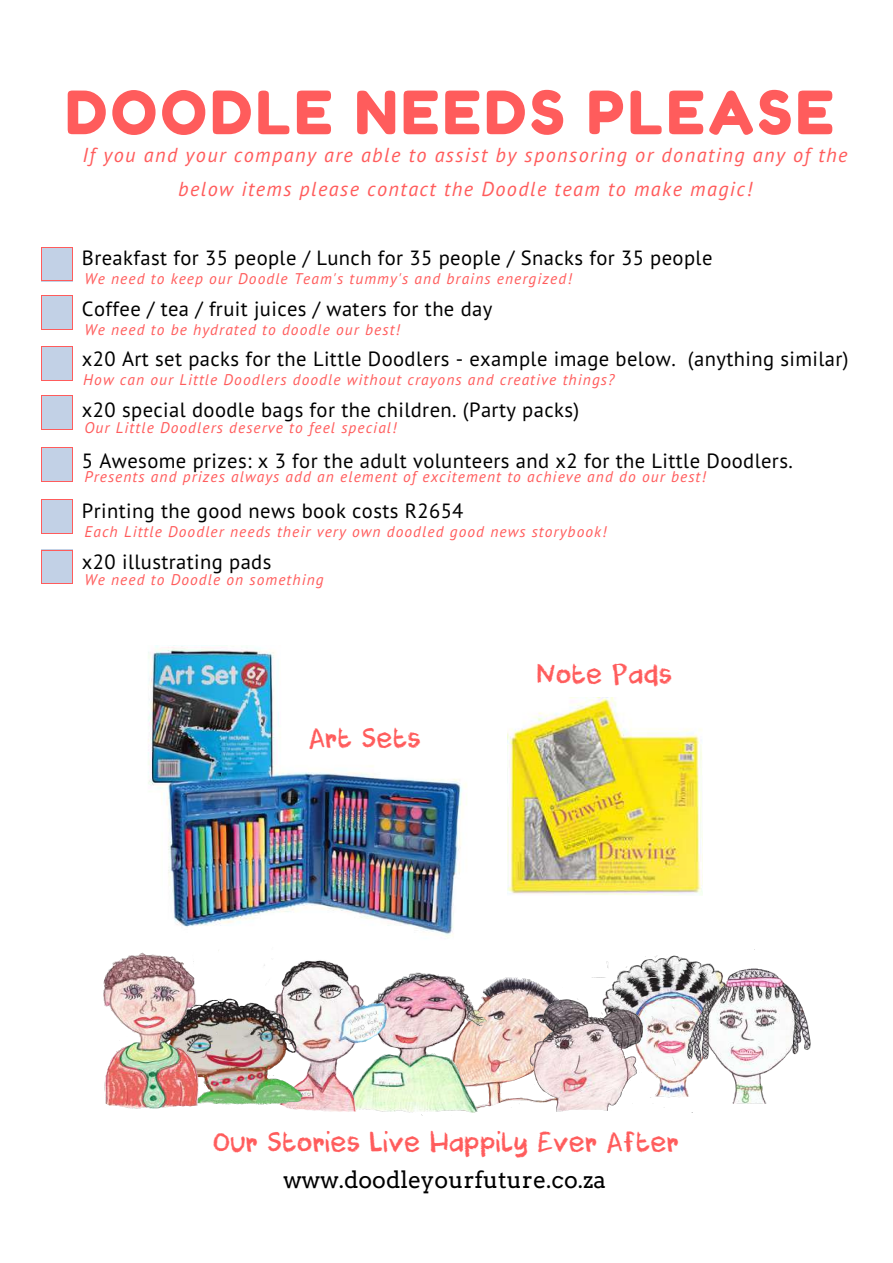
<style>
.page{position:relative;width:893px;height:1263px;background:#fff}
.page>*{position:absolute;margin:0;border:0;box-sizing:border-box;transform-origin:0 0}
.t1{font:59.55px "Fredoka One";letter-spacing:.06em;color:#ff5c5c}
.t2{font:26.55px "DK Cool Crayon";color:#ff5c5c}
.t3{font:23.25px "Arvo";color:#000}
.t4{font:20.55px "PT Sans";letter-spacing:.02em;color:#000}
.t5{font:italic 20.25px/33.8px "PT Sans";letter-spacing:.07em;color:#ff5c5c;text-align:center}
.t6{font:italic 15.45px "PT Sans";letter-spacing:.07em;color:#ff5c5c}
</style>
<div class="page">
<div style="left:41px;top:247px;width:32px;height:34px;background:#c2d1e6"></div>
<hr style="left:41px;top:248px;width:1px;height:33px;background:#ff5c5c">
<hr style="left:72px;top:248px;width:1px;height:33px;background:#ff5c5c">
<hr style="left:42px;top:280px;width:30px;height:1px;background:#ff5c5c">
<hr style="left:42px;top:247px;width:30px;height:1px;background:#ff5c5c">
<div style="left:41px;top:295px;width:32px;height:35px;background:#c2d1e6"></div>
<hr style="left:41px;top:296px;width:1px;height:33px;background:#ff5c5c">
<hr style="left:72px;top:296px;width:1px;height:33px;background:#ff5c5c">
<hr style="left:42px;top:329px;width:30px;height:1px;background:#ff5c5c">
<hr style="left:42px;top:295px;width:30px;height:1px;background:#ff5c5c">
<div style="left:41px;top:346px;width:32px;height:34px;background:#c2d1e6"></div>
<hr style="left:41px;top:347px;width:1px;height:33px;background:#ff5c5c">
<hr style="left:72px;top:347px;width:1px;height:33px;background:#ff5c5c">
<hr style="left:42px;top:380px;width:30px;height:1px;background:#ff5c5c">
<hr style="left:42px;top:346px;width:30px;height:1px;background:#ff5c5c">
<div style="left:41px;top:396px;width:32px;height:34px;background:#c2d1e6"></div>
<hr style="left:41px;top:396px;width:1px;height:33px;background:#ff5c5c">
<hr style="left:72px;top:396px;width:1px;height:33px;background:#ff5c5c">
<hr style="left:42px;top:429px;width:30px;height:1px;background:#ff5c5c">
<hr style="left:42px;top:395px;width:30px;height:1px;background:#ff5c5c">
<div style="left:41px;top:447px;width:32px;height:35px;background:#c2d1e6"></div>
<hr style="left:41px;top:448px;width:1px;height:33px;background:#ff5c5c">
<hr style="left:72px;top:448px;width:1px;height:33px;background:#ff5c5c">
<hr style="left:42px;top:481px;width:30px;height:1px;background:#ff5c5c">
<hr style="left:42px;top:447px;width:30px;height:1px;background:#ff5c5c">
<div style="left:41px;top:499px;width:32px;height:34px;background:#c2d1e6"></div>
<hr style="left:41px;top:500px;width:1px;height:33px;background:#ff5c5c">
<hr style="left:72px;top:500px;width:1px;height:33px;background:#ff5c5c">
<hr style="left:42px;top:533px;width:30px;height:1px;background:#ff5c5c">
<hr style="left:42px;top:499px;width:30px;height:1px;background:#ff5c5c">
<div style="left:41px;top:550px;width:32px;height:34px;background:#c2d1e6"></div>
<hr style="left:41px;top:550px;width:1px;height:33px;background:#ff5c5c">
<hr style="left:72px;top:550px;width:1px;height:33px;background:#ff5c5c">
<hr style="left:42px;top:583px;width:30px;height:1px;background:#ff5c5c">
<hr style="left:42px;top:550px;width:30px;height:1px;background:#ff5c5c">
<img style="left:606px;top:955px;width:107px;height:22px">
<img style="left:647px;top:966px;width:164px;height:138px">
<img style="left:459px;top:979px;width:43px;height:134px">
<img style="left:264px;top:960px;width:195px;height:156px">
<img style="left:502px;top:977px;width:190px;height:135px">
<img style="left:260px;top:983px;width:62px;height:123px">
<img style="left:103px;top:950px;width:157px;height:159px">
<img style="left:148px;top:645px;width:319px;height:292px">
<img style="left:508px;top:697px;width:195px;height:198px">
<h1 class="t1" style="left:65px;top:76px;width:770px">DOODLE NEEDS PLEASE</h1>
<h3 class="t5" style="left:83px;top:138px;width:767px">If you and your company are able to assist by sponsoring or donating any of the below items please contact the Doodle team to make magic!</h3>
<h3 class="t4" style="left:82px;top:244px;width:632px">Breakfast for 35 people / Lunch for 35 people / Snacks for 35 people</h3>
<h3 class="t4" style="left:82px;top:295px;width:412px">Coffee / tea / fruit juices / waters for the day</h3>
<h3 class="t4" style="left:82px;top:345px;width:768px">x20 Art set packs for the Little Doodlers - example image below. (anything similar)</h3>
<h3 class="t4" style="left:82px;top:396px;width:499px">x20 special doodle bags for the children. (Party packs)</h3>
<h3 class="t4" style="left:82px;top:447px;width:712px">5 Awesome prizes: x 3 for the adult volunteers and x2 for the Little Doodlers.</h3>
<h3 class="t4" style="left:82px;top:497px;width:383px">Printing the good news book costs R2654</h3>
<h3 class="t4" style="left:82px;top:548px;width:191px">x20 illustrating pads</h3>
<p class="t6" style="left:84px;top:268px;width:489px">We need to keep our Doodle Team's tummy's and brains energized!</p>
<p class="t6" style="left:84px;top:320px;width:317px">We need to be hydrated to doodle our best!</p>
<p class="t6" style="left:83px;top:369px;width:533px">How can our Little Doodlers doodle without crayons and creative things?</p>
<p class="t6" style="left:84px;top:418px;width:313px">Our Little Doodlers deserve to feel special!</p>
<p class="t6" style="left:84px;top:466px;width:623px">Presents and prizes always add an element of excitement to achieve and do our best!</p>
<p class="t6" style="left:84px;top:521px;width:523px">Each Little Doodler needs their very own doodled good news storybook!</p>
<p class="t6" style="left:84px;top:570px;width:241px">We need to Doodle on something</p>
<h2 class="t2" style="left:309px;top:727px;width:114px">Art Sets</h2>
<h2 class="t2" style="left:537px;top:662px;width:137px">Note Pads</h2>
<h2 class="t2" style="left:213px;top:1131px;width:468px">Our Stories Live Happily Ever After</h2>
<h3 class="t3" style="left:283px;top:1166px;width:324px">www.doodleyourfuture.co.za</h3>
</div>
